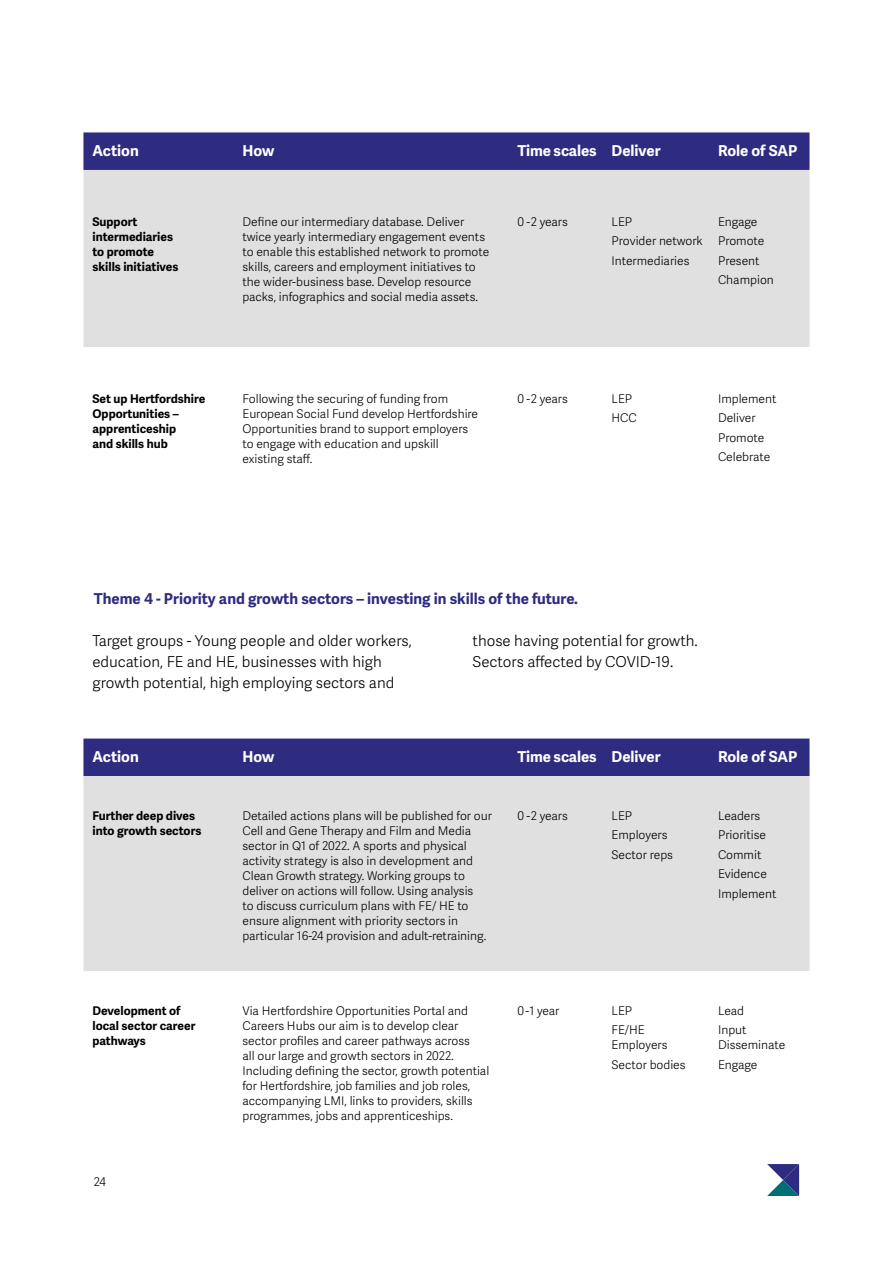
<style>
.page{position:relative;width:893px;height:1263px;background:#fff}
.page>*{position:absolute;margin:0;border:0;box-sizing:border-box;transform-origin:0 0}
.BODY_COPY{font:300 15px/21px "Adelle Sans";color:#000}
.INTRO_COPY{font:700 15px "Adelle Sans";color:#fff}
.BODY_COPY-2{font:700 15px "Adelle Sans";color:#2e2c80}
.INTRO_COPY-2{font:300 12px/15px "Adelle Sans";color:#000}
.INTRO_COPY-3{font:700 12px/15px "Adelle Sans";color:#000}
</style>
<div class="page">
<svg style="left:767px;top:1164px;width:32px;height:32px"></svg>
<div style="left:83px;top:132px;width:726px;height:38px;background:#2e2c80"></div>
<div style="left:83px;top:170px;width:726px;height:177px;background:#e0e0e0"></div>
<div style="left:83px;top:738px;width:726px;height:38px;background:#2e2c80"></div>
<div style="left:83px;top:776px;width:726px;height:195px;background:#e0e0e0"></div>
<p class="INTRO_COPY" style="left:92px;top:142px;width:48px">Action</p>
<p class="INTRO_COPY" style="left:242px;top:142px;width:33px">How</p>
<p class="INTRO_COPY" style="left:518px;top:142px;width:80px">Time scales</p>
<p class="INTRO_COPY" style="left:611px;top:142px;width:51px">Deliver</p>
<p class="INTRO_COPY" style="left:718px;top:142px;width:81px">Role of SAP</p>
<p class="INTRO_COPY-3" style="left:92px;top:214px;width:88px">Support intermediaries to promote skills initiatives</p>
<p class="INTRO_COPY-2" style="left:242px;top:214px;width:248px">Define our intermediary database. Deliver twice yearly intermediary engagement events to enable this established network to promote skills, careers and employment initiatives to the wider-business base. Develop resource packs, infographics and social media assets.</p>
<p class="INTRO_COPY-2" style="left:518px;top:214px;width:52px">0 -2 years</p>
<p class="INTRO_COPY-2" style="left:611px;top:214px;width:22px">LEP</p>
<p class="INTRO_COPY-2" style="left:611px;top:234px;width:93px">Provider network</p>
<p class="INTRO_COPY-2" style="left:611px;top:253px;width:79px">Intermediaries</p>
<p class="INTRO_COPY-2" style="left:718px;top:214px;width:41px">Engage</p>
<p class="INTRO_COPY-2" style="left:718px;top:234px;width:48px">Promote</p>
<p class="INTRO_COPY-2" style="left:718px;top:253px;width:43px">Present</p>
<p class="INTRO_COPY-2" style="left:718px;top:273px;width:57px">Champion</p>
<p class="INTRO_COPY-3" style="left:92px;top:391px;width:114px">Set up Hertfordshire<br>Opportunities – apprenticeship<br>and skills hub</p>
<p class="INTRO_COPY-2" style="left:242px;top:391px;width:237px">Following the securing of funding from European Social Fund develop Hertfordshire Opportunities brand to support employers to engage with education and upskill existing staff.</p>
<p class="INTRO_COPY-2" style="left:518px;top:391px;width:52px">0 -2 years</p>
<p class="INTRO_COPY-2" style="left:611px;top:391px;width:22px">LEP</p>
<p class="INTRO_COPY-2" style="left:611px;top:411px;width:27px">HCC</p>
<p class="INTRO_COPY-2" style="left:718px;top:391px;width:60px">Implement</p>
<p class="INTRO_COPY-2" style="left:718px;top:411px;width:39px">Deliver</p>
<p class="INTRO_COPY-2" style="left:718px;top:430px;width:48px">Promote</p>
<p class="INTRO_COPY-2" style="left:718px;top:450px;width:54px">Celebrate</p>
<p class="BODY_COPY-2" style="left:94px;top:590px;width:485px">Theme 4 - Priority and growth sectors – investing in skills of the future.</p>
<p class="BODY_COPY" style="left:472px;top:630px;width:227px">those having potential for growth.<br>Sectors affected by COVID-19.</p>
<p class="BODY_COPY" style="left:92px;top:630px;width:321px">Target groups - Young people and older workers, education, FE and HE, businesses with high growth potential, high employing sectors and</p>
<p class="INTRO_COPY" style="left:92px;top:748px;width:48px">Action</p>
<p class="INTRO_COPY" style="left:242px;top:748px;width:33px">How</p>
<p class="INTRO_COPY" style="left:518px;top:748px;width:80px">Time scales</p>
<p class="INTRO_COPY" style="left:611px;top:748px;width:51px">Deliver</p>
<p class="INTRO_COPY" style="left:718px;top:748px;width:81px">Role of SAP</p>
<p class="INTRO_COPY-3" style="left:92px;top:808px;width:110px">Further deep dives into growth sectors</p>
<p class="INTRO_COPY-2" style="left:242px;top:808px;width:251px">Detailed actions plans will be published for our Cell and Gene Therapy and Film and Media sector in Q1 of 2022. A sports and physical activity strategy is also in development and Clean Growth strategy. Working groups to deliver on actions will follow. Using analysis<br>to discuss curriculum plans with FE/ HE to ensure alignment with priority sectors in particular 16-24 provision and adult-retraining.</p>
<p class="INTRO_COPY-2" style="left:518px;top:808px;width:52px">0 -2 years</p>
<p class="INTRO_COPY-2" style="left:611px;top:808px;width:22px">LEP</p>
<p class="INTRO_COPY-2" style="left:611px;top:828px;width:57px">Employers</p>
<p class="INTRO_COPY-2" style="left:611px;top:847px;width:63px">Sector reps</p>
<p class="INTRO_COPY-3" style="left:92px;top:1003px;width:104px">Development of local sector career pathways</p>
<p class="INTRO_COPY-2" style="left:242px;top:1003px;width:248px">Via Hertfordshire Opportunities Portal and Careers Hubs our aim is to develop clear sector profiles and career pathways across<br>all our large and growth sectors in 2022.<br>Including defining the sector, growth potential for Hertfordshire, job families and job roles, accompanying LMI, links to providers, skills programmes, jobs and apprenticeships.</p>
<p class="INTRO_COPY-2" style="left:518px;top:1003px;width:43px">0 -1 year</p>
<p class="INTRO_COPY-2" style="left:611px;top:1003px;width:22px">LEP</p>
<p class="INTRO_COPY-2" style="left:611px;top:1023px;width:57px">FE/HE<br>Employers</p>
<p class="INTRO_COPY-2" style="left:611px;top:1057px;width:76px">Sector bodies</p>
<p class="INTRO_COPY-2" style="left:94px;top:1175px;width:14px">24</p>
<p class="INTRO_COPY-2" style="left:718px;top:808px;width:44px">Leaders</p>
<p class="INTRO_COPY-2" style="left:718px;top:828px;width:50px">Prioritise</p>
<p class="INTRO_COPY-2" style="left:718px;top:847px;width:45px">Commit</p>
<p class="INTRO_COPY-2" style="left:718px;top:867px;width:50px">Evidence</p>
<p class="INTRO_COPY-2" style="left:718px;top:886px;width:60px">Implement</p>
<p class="INTRO_COPY-2" style="left:718px;top:1003px;width:27px">Lead</p>
<p class="INTRO_COPY-2" style="left:718px;top:1023px;width:69px">Input<br>Disseminate</p>
<p class="INTRO_COPY-2" style="left:718px;top:1057px;width:41px">Engage</p>
</div>
